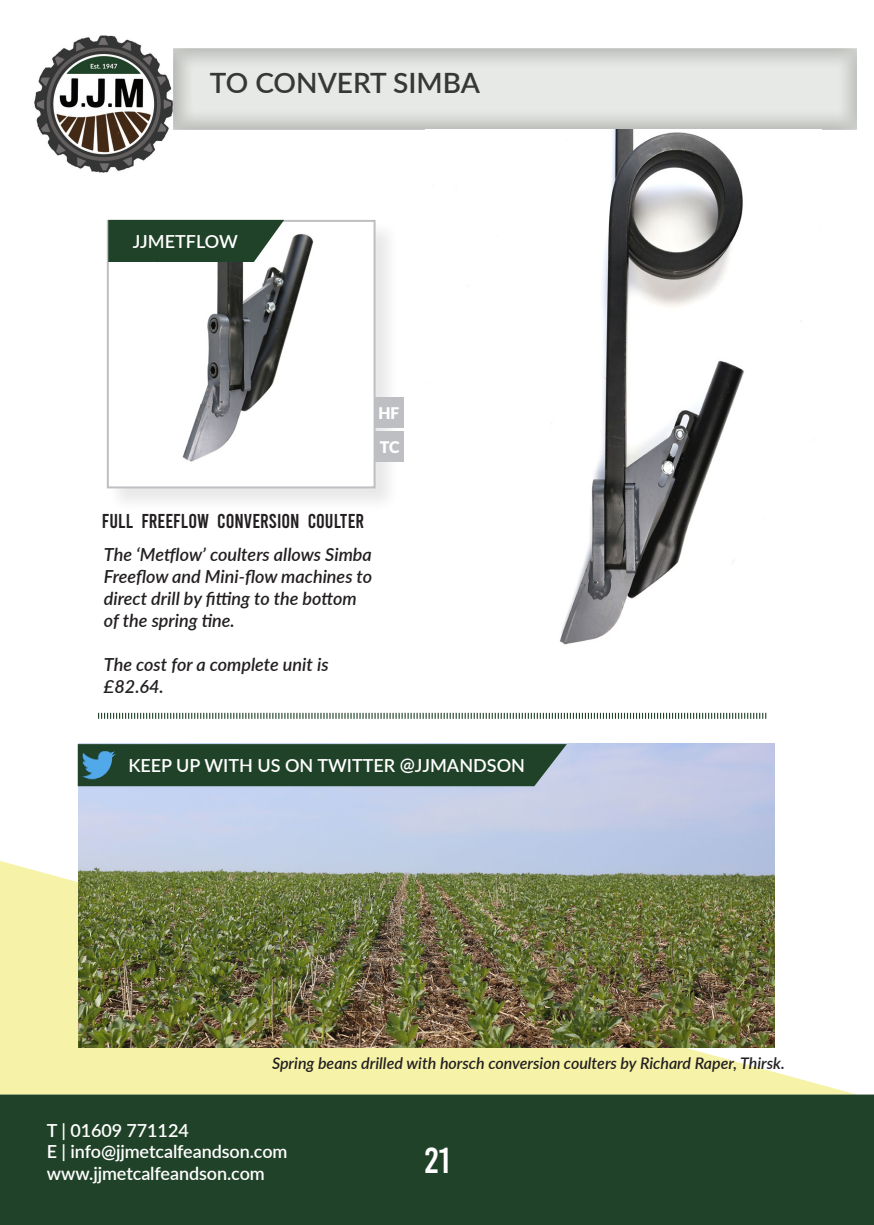
<style>
.page{position:relative;width:874px;height:1225px;background:#fff}
.page>*{position:absolute;margin:0;border:0;box-sizing:border-box;transform-origin:0 0}
.t1{font:36px "Bebas";color:#fff}
.t2{font:600 28px "Lato";color:#363737}
.t3{font:20px "Bebas";color:#231f20}
.t4{font:italic 600 18px/22px "Lato";color:#231f20}
.t5{font:600 18px "Lato";letter-spacing:-.005em;color:#fff}
.t6{font:italic 600 16px "Lato";color:#231f20}
.t7{font:900 16px "Lato";color:#fff}
</style>
<div class="page">
<svg style="left:0;top:861px;width:854px;height:233px;fill:#f6f3a8"></svg>
<img style="left:34px;top:35px;width:136px;height:138px">
<div style="left:1px;top:1095px;width:871px;height:129px;background:#204228"></div>
<div style="left:0;top:1094px;width:873px;height:131px;border:2px solid #204228"></div>
<div style="left:107px;top:220px;width:292px;height:292px;background:#f4f4f4"></div>
<img style="left:110px;top:230px;width:262px;height:255px">
<div style="left:107px;top:220px;width:268px;height:268px;border:2px solid #bebfc2"></div>
<svg style="left:108px;top:220px;width:176px;height:42px;background:#33523a"></svg>
<div style="left:375px;top:431px;width:28px;height:31px;background:#bebfc2"></div>
<div style="left:374px;top:397px;width:29px;height:30px;background:#bebfc2"></div>
<div style="left:170px;top:47px;width:686px;height:86px;background:#231f20;opacity:.75"></div>
<img style="left:425px;top:130px;width:396px;height:515px">
<img style="left:78px;top:743px;width:695px;height:304px">
<svg style="left:98px;top:712px;width:668px;height:7px"></svg>
<div style="left:78px;top:744px;width:488px;height:42px;background:#204228"></div>
<img style="left:81px;top:751px;width:36px;height:28px">
<p class="t2" style="left:210px;top:63px;width:271px">TO CONVERT SIMBA</p>
<p class="t5" style="left:133px;top:228px;width:106px">JJMETFLOW</p>
<p class="t7" style="left:378px;top:403px;width:23px">HF</p>
<p class="t7" style="left:379px;top:438px;width:21px">TC</p>
<p class="t3" style="left:102px;top:511px;width:263px">FULL FREEFLOW CONVERSION COULTER</p>
<p class="t4" style="left:104px;top:543px;width:269px">The ‘Metflow’ coulters allows Simba<br>Freeflow and Mini-flow machines to direct drill by fitting to the bottom of the spring tine.</p>
<p class="t4" style="left:104px;top:653px;width:226px">The cost for a complete unit is £82.64.</p>
<p class="t5" style="left:128px;top:753px;width:398px">KEEP UP WITH US ON TWITTER @JJMANDSON</p>
<p class="t6" style="left:272px;top:1051px;width:514px">Spring beans drilled with horsch conversion coulters by Richard Raper, Thirsk.</p>
<p class="t5" style="left:47px;top:1117px;width:143px">T | 01609 771124</p>
<p class="t5" style="left:47px;top:1138px;width:242px">E | info@jjmetcalfeandson.com</p>
<p class="t5" style="left:47px;top:1160px;width:219px">www.jjmetcalfeandson.com</p>
<p class="t1" style="left:424px;top:1142px;width:27px">21</p>
</div>
